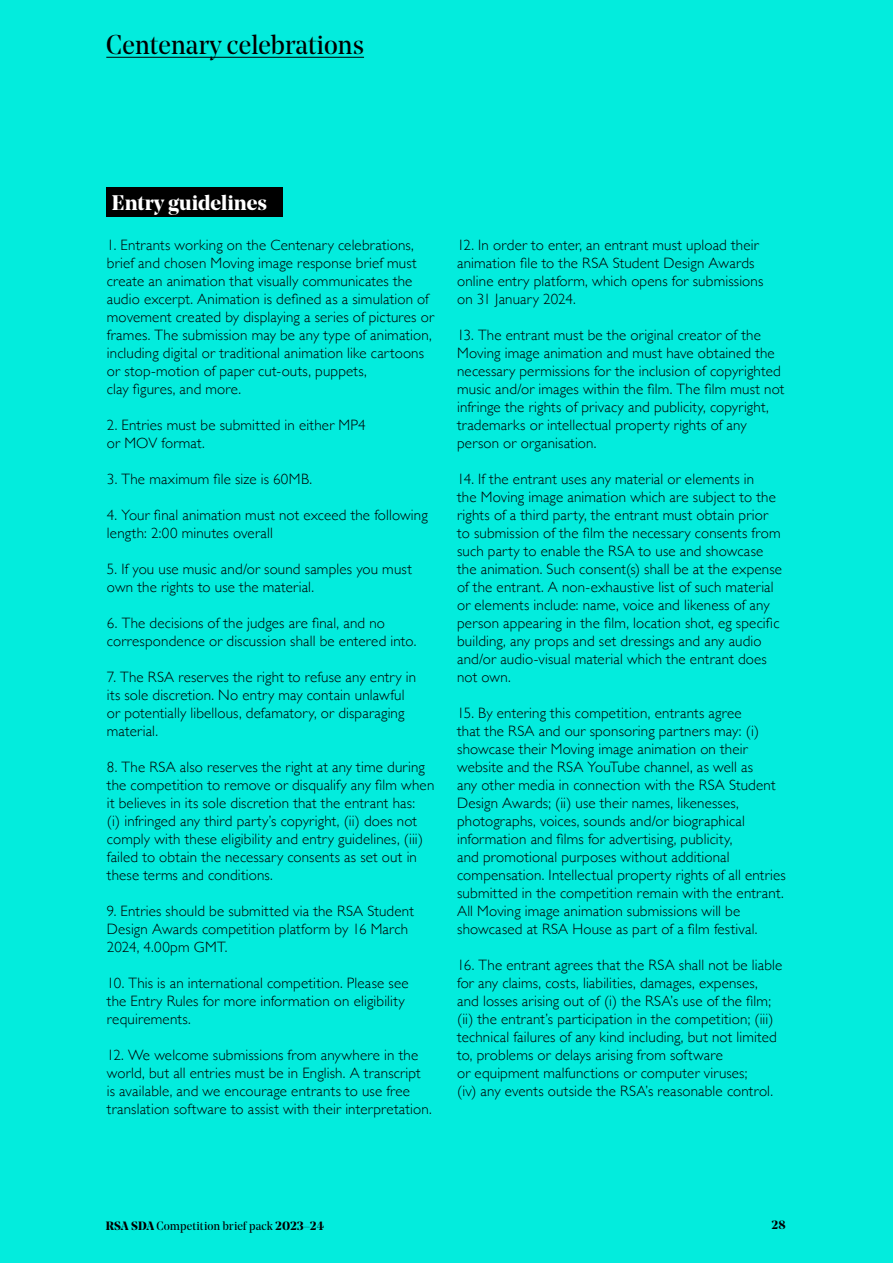
<style>
.page{position:relative;width:893px;height:1263px;background:#03ecdd}
.page>*{position:absolute;margin:0;border:0;box-sizing:border-box;transform-origin:0 0}
.t1{font:27px "Noe Display";color:#000}
.t2{font:700 21px "Noe Display";color:#fff}
.t3{font:300 15px/18px "Gill Sans";letter-spacing:.01em;color:#000}
.t4{font:12px "Noe Display";letter-spacing:.005em;color:#000}
.t5{font:700 12px "Noe Display";color:#000}
.s1{font-weight:700}
</style>
<div class="page">
<div style="left:106px;top:187px;width:177px;height:30px;background:#000"></div>
<hr style="left:106px;top:57px;width:258px;height:1px;background:#000">
<h1 class="t1" style="left:106px;top:28px;width:259px">Centenary celebrations</h1>
<h2 class="t2" style="left:112px;top:189px;width:157px">Entry guidelines</h2>
<p class="t3" style="left:107px;top:235px;width:329px">1. Entrants working on the Centenary celebrations, brief and chosen Moving image response brief must create an animation that visually communicates the audio excerpt. Animation is defined as a simulation of movement created by displaying a series of pictures or frames. The submission may be any type of animation, including digital or traditional animation like cartoons or stop-motion of paper cut-outs, puppets,<br>clay figures, and more.</p>
<p class="t3" style="left:107px;top:415px;width:260px">2. Entries must be submitted in either MP4 or MOV format.</p>
<p class="t3" style="left:107px;top:469px;width:207px">3. The maximum file size is 60MB.</p>
<p class="t3" style="left:107px;top:505px;width:322px">4. Your final animation must not exceed the following length: 2:00 minutes overall</p>
<p class="t3" style="left:107px;top:559px;width:306px">5. If you use music and/or sound samples you must own the rights to use the material.</p>
<p class="t3" style="left:107px;top:613px;width:311px">6. The decisions of the judges are final, and no correspondence or discussion shall be entered into.</p>
<p class="t3" style="left:107px;top:667px;width:311px">7. The RSA reserves the right to refuse any entry in its sole discretion. No entry may contain unlawful or potentially libellous, defamatory, or disparaging material.</p>
<p class="t3" style="left:107px;top:757px;width:329px">8. The RSA also reserves the right at any time during the competition to remove or disqualify any film when it believes in its sole discretion that the entrant has:<br>(i) infringed any third party’s copyright, (ii) does not comply with these eligibility and entry guidelines, (iii) failed to obtain the necessary consents as set out in these terms and conditions.</p>
<p class="t3" style="left:107px;top:901px;width:309px">9. Entries should be submitted via the RSA Student<br>Design Awards competition platform by 16 March<br>2024, 4.00pm GMT.</p>
<p class="t3" style="left:107px;top:973px;width:303px">10. This is an international competition. Please see the Entry Rules for more information on eligibility requirements.</p>
<p class="t3" style="left:107px;top:1045px;width:326px">12. We welcome submissions from anywhere in the world, but all entries must be in English. A transcript is available, and we encourage entrants to use free translation software to assist with their interpretation.</p>
<p class="t3" style="left:457px;top:235px;width:308px">12. In order to enter, an entrant must upload their animation file to the RSA Student Design Awards online entry platform, which opens for submissions on 31 January 2024.</p>
<p class="t3" style="left:457px;top:325px;width:329px">13. The entrant must be the original creator of the Moving image animation and must have obtained the necessary permissions for the inclusion of copyrighted music and/or images within the film. The film must not infringe the rights of privacy and publicity, copyright, trademarks or intellectual property rights of any person or organisation.</p>
<p class="t3" style="left:457px;top:469px;width:326px">14. If the entrant uses any material or elements in<br>the Moving image animation which are subject to the rights of a third party, the entrant must obtain prior to submission of the film the necessary consents from such party to enable the RSA to use and showcase the animation. Such consent(s) shall be at the expense of the entrant. A non-exhaustive list of such material or elements include: name, voice and likeness of any person appearing in the film, location shot, eg specific building, any props and set dressings and any audio and/or audio-visual material which the entrant does not own.</p>
<p class="t3" style="left:457px;top:703px;width:330px">15. By entering this competition, entrants agree<br>that the RSA and our sponsoring partners may: (i) showcase their Moving image animation on their website and the RSA YouTube channel, as well as<br>any other media in connection with the RSA Student Design Awards; (ii) use their names, likenesses, photographs, voices, sounds and/or biographical information and films for advertising, publicity,<br>and promotional purposes without additional compensation. Intellectual property rights of all entries submitted in the competition remain with the entrant.<br>All Moving image animation submissions will be showcased at RSA House as part of a film festival.</p>
<p class="t3" style="left:457px;top:955px;width:327px">16. The entrant agrees that the RSA shall not be liable for any claims, costs, liabilities, damages, expenses, and losses arising out of (i) the RSA’s use of the film; (ii) the entrant’s participation in the competition; (iii) technical failures of any kind including, but not limited to, problems or delays arising from software<br>or equipment malfunctions or computer viruses;<br>(iv) any events outside the RSA’s reasonable control.</p>
<p class="t4" style="left:106px;top:1218px;width:220px"><span class="s1">RSA SDA</span> Competition brief pack <span class="s1">2023–24</span></p>
<p class="t5" style="left:771px;top:1217px;width:15px">28</p>
</div>
